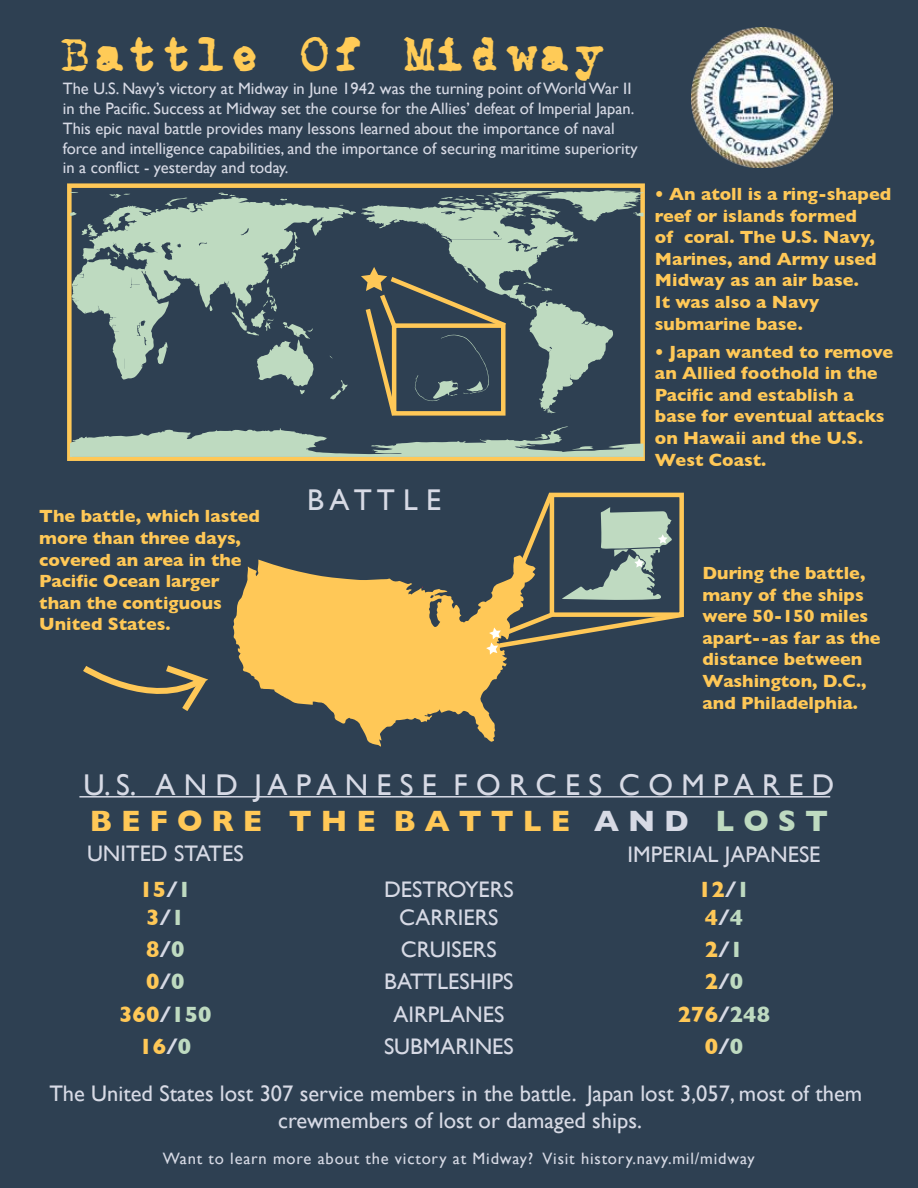
<style>
.page{position:relative;width:918px;height:1188px;background:#2e4052}
.page>*{position:absolute;margin:0;border:0;box-sizing:border-box;transform-origin:0 0}
.t1{font:46.5px "Carbon Type";color:#ffcb57}
.t2{font:30px/36.2px "Gill Sans";letter-spacing:.175em;color:#d7dae5}
.t3{font:700 23.1px "Gill Sans";color:#ffc857}
.t4{font:22.5px/28.2px "Gill Sans";color:#d7dae5;text-align:center}
.t5{font:700 22.5px/28.2px "Gill Sans";color:#ffc857}
.t6{font:700 18px/21.6px "Gill Sans";color:#ffc857}
.t7{font:16.5px/19.8px "Gill Sans";color:#d7dae5}
.t8{font:16.5px "Gill Sans";letter-spacing:.05em;color:#d7dae5}
.s1{font-weight:700;color:#ffc857}
.s2{font-weight:700}
.s3{font-weight:700;color:#bedac0}
.s4{color:#d7dae5}
.s5{color:#bedac0}
</style>
<div class="page">
<div style="left:67px;top:183px;width:578px;height:278px;background:#2e4052;border:4px solid #ffc857"></div>
<svg style="left:72px;top:197px;width:284px;height:183px"></svg>
<svg style="left:157px;top:342px;width:11px;height:22px"></svg>
<svg style="left:330px;top:380px;width:17px;height:19px"></svg>
<svg style="left:70px;top:212px;width:6px;height:4px"></svg>
<svg style="left:165px;top:198px;width:22px;height:8px"></svg>
<svg style="left:210px;top:305px;width:3px;height:6px"></svg>
<svg style="left:280px;top:199px;width:7px;height:2px"></svg>
<svg style="left:107px;top:225px;width:3px;height:5px"></svg>
<svg style="left:70px;top:186px;width:8px;height:7px"></svg>
<svg style="left:109px;top:193px;width:21px;height:5px"></svg>
<svg style="left:70px;top:426px;width:574px;height:31px"></svg>
<svg style="left:218px;top:192px;width:18px;height:5px"></svg>
<svg style="left:81px;top:224px;width:17px;height:13px"></svg>
<svg style="left:232px;top:279px;width:82px;height:116px"></svg>
<svg style="left:275px;top:232px;width:25px;height:37px"></svg>
<svg style="left:107px;top:252px;width:11px;height:8px"></svg>
<svg style="left:137px;top:325px;width:3px;height:4px"></svg>
<hr style="left:79px;top:796px;width:751px;height:2px;background:#d7dae5">
<img style="left:692px;top:27px;width:140px;height:141px">
<svg style="left:361px;top:186px;width:283px;height:234px"></svg>
<svg style="left:233px;top:559px;width:274px;height:188px;fill:#ffc857"></svg>
<svg style="left:83px;top:665px;width:125px;height:46px"></svg>
<svg style="left:486px;top:492px;width:198px;height:163px"></svg>
<h1 class="t1" style="left:61px;top:33px;width:549px">Battle Of Midway</h1>
<p class="t7" style="left:63px;top:79px;width:576px">The U.S. Navy’s victory at Midway in June 1942 was the turning point ofWorldWar II in the Pacific. Success at Midway set the course for the Allies’ defeat of Imperial Japan.<br>This epic naval battle provides many lessons learned about the importance of naval force and intelligence capabilities, and the importance of securing maritime superiority in a conflict - yesterday and today.</p>
<p class="t6" style="left:39px;top:505px;width:222px">The battle, which lasted more than three days, covered an area in the<br>Pacific Ocean larger than the contiguous<br>United States.</p>
<h2 class="t2" style="left:307px;top:481px;width:136px">BATT L E</h2>
<p class="t6" style="left:655px;top:183px;width:238px">• An atoll is a ring-shaped reef or islands formed<br>of coral. The U.S. Navy,<br>Marines, and Army used<br>Midway as an air base.<br>It was also a Navy submarine base.</p>
<p class="t6" style="left:655px;top:340px;width:240px">• Japan wanted to remove an Allied foothold in the<br>Pacific and establish a base for eventual attacks on Hawaii and the U.S.<br>West Coast.</p>
<p class="t6" style="left:702px;top:562px;width:180px">During the battle, many of the ships were 50-150 miles apart--as far as the distance between<br>Washington, D.C., and Philadelphia.</p>
<h2 class="t2" style="left:84px;top:766px;width:752px">U. S. A N D JA PA N E S E F O R C E S C O M PA R E D<br><span class="s1">B E F O R E T H E B A T T L E</span> <span class="s2">A N D</span> <span class="s3">L O S T</span></h2>
<p class="t4" style="left:87px;top:839px;width:158px">UNITED STATES</p>
<p class="t4" style="left:627px;top:840px;width:195px">IMPERIAL JAPANESE</p>
<p class="t5" style="left:139px;top:875px;width:53px">15<span class="s4">/</span><span class="s5">1<br></span>3<span class="s4">/</span><span class="s5">1</span></p>
<p class="t3" style="left:146px;top:931px;width:40px">8<span class="s4">/</span><span class="s5">0</span></p>
<p class="t5" style="left:146px;top:967px;width:40px">0<span class="s4">/</span><span class="s5">0</span></p>
<p class="t5" style="left:119px;top:1000px;width:94px">360<span class="s4">/</span><span class="s5">150</span></p>
<p class="t4" style="left:384px;top:875px;width:131px">DESTROYERS<br>CARRIERS</p>
<p class="t4" style="left:384px;top:934px;width:131px;line-height:31.8px">CRUISERS<br>BATTLESHIPS</p>
<p class="t4" style="left:393px;top:1000px;width:112px">AIRPLANES</p>
<p class="t5" style="left:698px;top:875px;width:53px">12<span class="s4">/</span><span class="s5">1<br></span>4<span class="s4">/</span><span class="s5">4</span></p>
<p class="t5" style="left:705px;top:933px;width:40px;line-height:31.8px">2<span class="s4">/</span><span class="s5">1<br></span>2<span class="s4">/</span><span class="s5">0</span></p>
<p class="t5" style="left:678px;top:1000px;width:94px">276<span class="s4">/</span><span class="s5">248</span></p>
<p class="t4" style="left:384px;top:1032px;width:131px">SUBMARINES</p>
<p class="t5" style="left:139px;top:1032px;width:53px">16<span class="s4">/</span><span class="s5">0</span></p>
<p class="t4" style="left:49px;top:1023px;width:814px;line-height:47.2px;text-align:left;text-indent:655px"><span class="s1">0</span><span class="s2">/</span><span class="s3">0<br></span>The United States lost 307 service members in the battle. Japan lost 3,057, most of them</p>
<p class="t4" style="left:278px;top:1106px;width:365px">crewmembers of lost or damaged ships.</p>
<p class="t8" style="left:163px;top:1149px;width:593px">Want to learn more about the victory at Midway? Visit history.navy.mil/midway</p>
</div>
